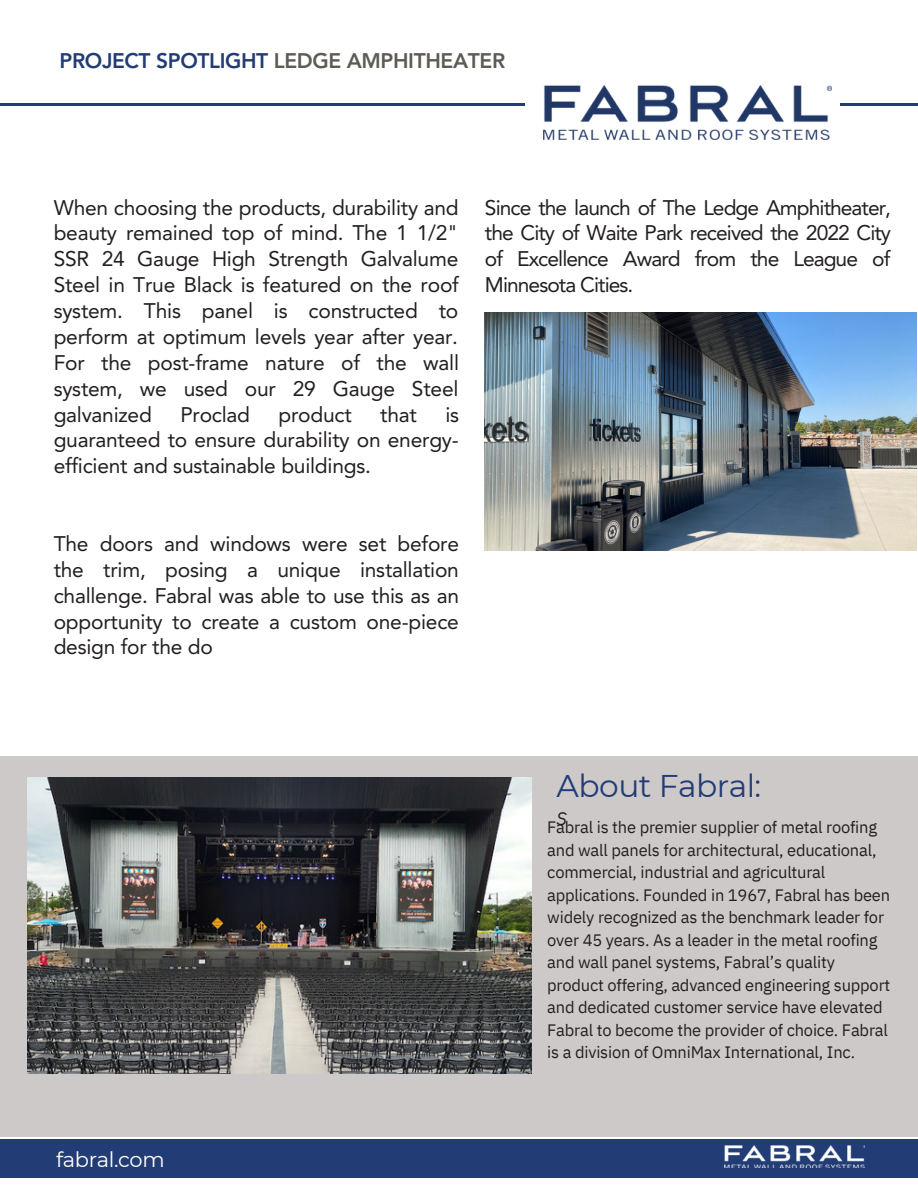
<style>
.page{position:relative;width:918px;height:1188px;background:#fff}
.page>*{position:absolute;margin:0;border:0;box-sizing:border-box;transform-origin:0 0}
.t1{font:31.35px "Montserrat";letter-spacing:-.015em;color:#223c75}
.t2{font:21px/25.8px "Avenir LT Std";letter-spacing:-.01em;color:#231f20;text-align:justify}
.t3{font:800 21px "Avenir LT Std";letter-spacing:-.015em;color:#5e5b55}
.t4{font:21px "Montserrat";letter-spacing:-.015em;color:#fff}
.t5{font:italic 18.3px "IBM Plex Sans";color:#231f20}
.t6{font:16.5px/22.5px "IBM Plex Sans";letter-spacing:-.01em;color:#231f20}
.s1{color:#223c75}
</style>
<div class="page">
<img style="left:544px;top:86px;width:288px;height:54px">
<hr style="left:0;top:103px;width:525px;height:3px;background:#223c75">
<div style="left:0;top:1139px;width:918px;height:38px;background:#223c75"></div>
<hr style="left:840px;top:103px;width:78px;height:3px;background:#223c75">
<img style="left:485px;top:312px;width:431px;height:238px">
<div style="left:0;top:756px;width:918px;height:381px;background:#cdc9c9"></div>
<img style="left:724px;top:1146px;width:141px;height:22px">
<img style="left:28px;top:777px;width:503px;height:297px">
<p class="t3" style="left:60px;top:52px;width:447px"><span class="s1">PROJECT SPOTLIGHT</span> LEDGE AMPHITHEATER</p>
<p class="t2" style="left:54px;top:196px;width:407px">When choosing the products, durability and beauty remained top of mind. The 1 1/2" SSR 24 Gauge High Strength Galvalume Steel in True Black is featured on the roof system. This panel is constructed to perform at optimum levels year after year.<br>For the post-frame nature of the wall system, we used our 29 Gauge Steel galvanized</p>
<p class="t2" style="left:180px;top:403px;width:71px">Proclad</p>
<p class="t2" style="left:279px;top:403px;width:75px">product</p>
<p class="t2" style="left:380px;top:403px;width:38px">that</p>
<p class="t2" style="left:54px;top:403px;width:407px;text-indent:392px">is guaranteed to ensure durability on energy&shy;efficient and sustainable buildings.</p>
<p class="t2" style="left:54px;top:533px;width:407px">The doors and windows were set before the trim, posing a unique installation challenge. Fabral was able to use this as an opportunity to create a custom one-piece design for the do</p>
<p class="t2" style="left:485px;top:196px;width:408px">Since the launch of The Ledge Amphitheater, the City of Waite Park received the 2022 City of Excellence Award from the League of Minnesota Cities.</p>
<p class="t4" style="left:56px;top:1147px;width:110px">fabral.com</p>
<h1 class="t1" style="left:557px;top:766px;width:206px">About Fabral:</h1>
<p class="t5" style="left:557px;top:806px;width:12px">S</p>
<p class="t6" style="left:547px;top:816px;width:345px">Fabral is the premier supplier of metal roofing and wall panels for architectural, educational, commercial, industrial and agricultural applications. Founded in 1967, Fabral has been widely recognized as the benchmark leader for over 45 years. As a leader in the metal roofing and wall panel systems, Fabral’s quality product offering, advanced engineering support and dedicated customer service have elevated Fabral to become the provider of choice. Fabral is a division of OmniMax International, Inc.</p>
</div>
